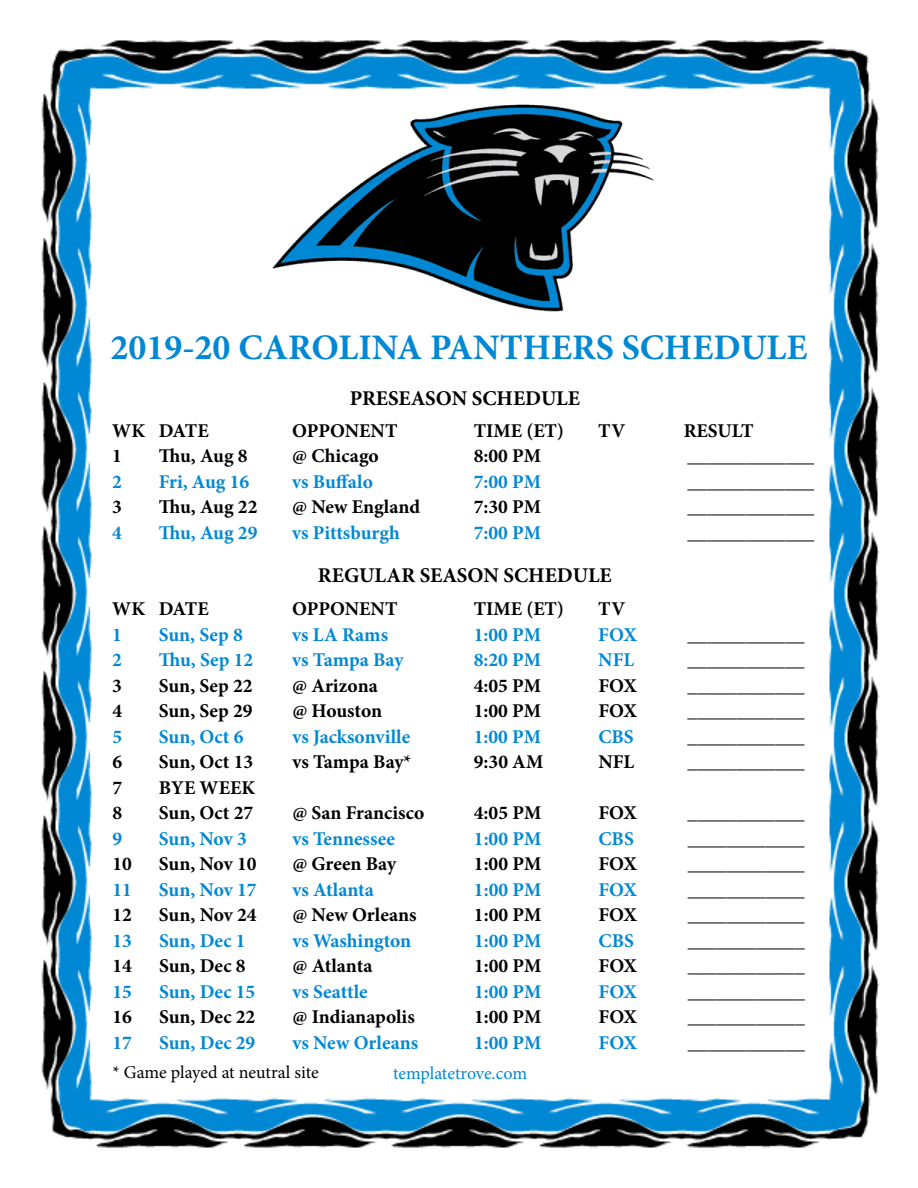
<style>
.page{position:relative;width:918px;height:1188px;background:#fff}
.page>*{position:absolute;margin:0;border:0;box-sizing:border-box;transform-origin:0 0}
.t1{font:700 36px "Minion Pro";color:#0088d4}
.t2{font:700 21px "Minion Pro";color:#000}
.t3{font:700 19.5px "Minion Pro";color:#000}
.t4{font:700 19.5px "Minion Pro";color:#0088d4}
.t5{font:18px "Minion Pro";letter-spacing:-.005em;color:#000}
.t6{font:18px "Minion Pro";letter-spacing:-.005em;color:#0088d4}
</style>
<div class="page">
<img style="left:41px;top:40px;width:839px;height:1108px">
<img style="left:255px;top:99px;width:408px;height:219px">
<h1 class="t1" style="left:110px;top:323px;width:699px">2019-20 CAROLINA PANTHERS SCHEDULE</h1>
<p class="t2" style="left:350px;top:384px;width:232px">PRESEASON SCHEDULE</p>
<p class="t3" style="left:112px;top:417px;width:98px">WK DATE</p>
<p class="t3" style="left:292px;top:417px;width:107px">OPPONENT</p>
<p class="t3" style="left:474px;top:417px;width:92px">TIME (ET)</p>
<p class="t3" style="left:598px;top:417px;width:28px">TV</p>
<p class="t3" style="left:684px;top:417px;width:71px">RESULT</p>
<p class="t3" style="left:112px;top:442px;width:11px">1</p>
<p class="t3" style="left:159px;top:442px;width:90px">Thu, Aug 8</p>
<p class="t3" style="left:292px;top:442px;width:88px">@ Chicago</p>
<p class="t3" style="left:474px;top:442px;width:69px">8:00 PM</p>
<p class="t3" style="left:688px;top:442px;width:128px">_____________</p>
<p class="t4" style="left:112px;top:468px;width:11px">2</p>
<p class="t4" style="left:159px;top:468px;width:92px">Fri, Aug 16</p>
<p class="t4" style="left:292px;top:468px;width:82px">vs Buffalo</p>
<p class="t4" style="left:474px;top:468px;width:69px">7:00 PM</p>
<p class="t3" style="left:688px;top:468px;width:128px">_____________</p>
<p class="t3" style="left:112px;top:493px;width:11px">3</p>
<p class="t3" style="left:159px;top:493px;width:100px">Thu, Aug 22</p>
<p class="t3" style="left:292px;top:493px;width:129px">@ New England</p>
<p class="t3" style="left:474px;top:493px;width:69px">7:30 PM</p>
<p class="t3" style="left:688px;top:493px;width:128px">_____________</p>
<p class="t4" style="left:112px;top:519px;width:11px">4</p>
<p class="t4" style="left:159px;top:519px;width:100px">Thu, Aug 29</p>
<p class="t4" style="left:292px;top:519px;width:109px">vs Pittsburgh</p>
<p class="t4" style="left:474px;top:519px;width:69px">7:00 PM</p>
<p class="t3" style="left:688px;top:519px;width:128px">_____________</p>
<p class="t2" style="left:318px;top:561px;width:295px">REGULAR SEASON SCHEDULE</p>
<p class="t3" style="left:112px;top:595px;width:98px">WK DATE</p>
<p class="t3" style="left:292px;top:595px;width:107px">OPPONENT</p>
<p class="t3" style="left:474px;top:595px;width:92px">TIME (ET)</p>
<p class="t3" style="left:598px;top:595px;width:28px">TV</p>
<p class="t4" style="left:112px;top:621px;width:11px">1</p>
<p class="t4" style="left:159px;top:621px;width:86px">Sun, Sep 8</p>
<p class="t4" style="left:292px;top:621px;width:97px">vs LA Rams</p>
<p class="t4" style="left:474px;top:621px;width:69px">1:00 PM</p>
<p class="t4" style="left:598px;top:621px;width:40px">FOX</p>
<p class="t3" style="left:688px;top:621px;width:118px">____________</p>
<p class="t4" style="left:112px;top:646px;width:11px">2</p>
<p class="t4" style="left:159px;top:646px;width:96px">Thu, Sep 12</p>
<p class="t4" style="left:292px;top:646px;width:113px">vs Tampa Bay</p>
<p class="t4" style="left:474px;top:646px;width:69px">8:20 PM</p>
<p class="t4" style="left:598px;top:646px;width:37px">NFL</p>
<p class="t3" style="left:688px;top:646px;width:118px">____________</p>
<p class="t3" style="left:112px;top:672px;width:11px">3</p>
<p class="t3" style="left:159px;top:672px;width:95px">Sun, Sep 22</p>
<p class="t3" style="left:292px;top:672px;width:87px">@ Arizona</p>
<p class="t3" style="left:474px;top:672px;width:69px">4:05 PM</p>
<p class="t3" style="left:598px;top:672px;width:40px">FOX</p>
<p class="t3" style="left:688px;top:672px;width:118px">____________</p>
<p class="t3" style="left:112px;top:697px;width:11px">4</p>
<p class="t3" style="left:159px;top:697px;width:95px">Sun, Sep 29</p>
<p class="t3" style="left:292px;top:697px;width:91px">@ Houston</p>
<p class="t3" style="left:474px;top:697px;width:69px">1:00 PM</p>
<p class="t3" style="left:598px;top:697px;width:40px">FOX</p>
<p class="t3" style="left:688px;top:697px;width:118px">____________</p>
<p class="t4" style="left:112px;top:723px;width:11px">5</p>
<p class="t4" style="left:159px;top:723px;width:86px">Sun, Oct 6</p>
<p class="t4" style="left:292px;top:723px;width:119px">vs Jacksonville</p>
<p class="t4" style="left:474px;top:723px;width:69px">1:00 PM</p>
<p class="t4" style="left:598px;top:723px;width:37px">CBS</p>
<p class="t3" style="left:688px;top:723px;width:119px">____________</p>
<p class="t3" style="left:112px;top:748px;width:11px">6</p>
<p class="t3" style="left:159px;top:748px;width:96px">Sun, Oct 13</p>
<p class="t3" style="left:292px;top:748px;width:121px">vs Tampa Bay*</p>
<p class="t3" style="left:474px;top:748px;width:71px">9:30 AM</p>
<p class="t3" style="left:598px;top:748px;width:37px">NFL</p>
<p class="t3" style="left:688px;top:748px;width:118px">____________</p>
<p class="t3" style="left:112px;top:774px;width:11px">7</p>
<p class="t3" style="left:159px;top:774px;width:98px">BYE WEEK</p>
<p class="t3" style="left:112px;top:799px;width:11px">8</p>
<p class="t3" style="left:159px;top:799px;width:96px">Sun, Oct 27</p>
<p class="t3" style="left:292px;top:799px;width:133px">@ San Francisco</p>
<p class="t3" style="left:474px;top:799px;width:69px">4:05 PM</p>
<p class="t3" style="left:598px;top:799px;width:40px">FOX</p>
<p class="t3" style="left:688px;top:799px;width:119px">____________</p>
<p class="t4" style="left:112px;top:825px;width:11px">9</p>
<p class="t4" style="left:159px;top:825px;width:89px">Sun, Nov 3</p>
<p class="t4" style="left:292px;top:825px;width:104px">vs Tennessee</p>
<p class="t4" style="left:474px;top:825px;width:69px">1:00 PM</p>
<p class="t4" style="left:598px;top:825px;width:37px">CBS</p>
<p class="t3" style="left:688px;top:825px;width:118px">____________</p>
<p class="t3" style="left:112px;top:850px;width:21px">10</p>
<p class="t3" style="left:159px;top:850px;width:99px">Sun, Nov 10</p>
<p class="t3" style="left:292px;top:850px;width:105px">@ Green Bay</p>
<p class="t3" style="left:474px;top:850px;width:69px">1:00 PM</p>
<p class="t3" style="left:598px;top:850px;width:40px">FOX</p>
<p class="t3" style="left:688px;top:850px;width:119px">____________</p>
<p class="t4" style="left:112px;top:876px;width:21px">11</p>
<p class="t4" style="left:159px;top:876px;width:99px">Sun, Nov 17</p>
<p class="t4" style="left:292px;top:876px;width:83px">vs Atlanta</p>
<p class="t4" style="left:474px;top:876px;width:69px">1:00 PM</p>
<p class="t4" style="left:598px;top:876px;width:40px">FOX</p>
<p class="t3" style="left:688px;top:876px;width:118px">____________</p>
<p class="t3" style="left:112px;top:901px;width:21px">12</p>
<p class="t3" style="left:159px;top:901px;width:99px">Sun, Nov 24</p>
<p class="t3" style="left:292px;top:901px;width:126px">@ New Orleans</p>
<p class="t3" style="left:474px;top:901px;width:69px">1:00 PM</p>
<p class="t3" style="left:598px;top:901px;width:40px">FOX</p>
<p class="t3" style="left:688px;top:901px;width:118px">____________</p>
<p class="t4" style="left:112px;top:927px;width:21px">13</p>
<p class="t4" style="left:159px;top:927px;width:88px">Sun, Dec 1</p>
<p class="t4" style="left:292px;top:927px;width:120px">vs Washington</p>
<p class="t4" style="left:474px;top:927px;width:69px">1:00 PM</p>
<p class="t4" style="left:599px;top:927px;width:37px">CBS</p>
<p class="t3" style="left:688px;top:927px;width:118px">____________</p>
<p class="t3" style="left:113px;top:952px;width:21px">14</p>
<p class="t3" style="left:159px;top:952px;width:88px">Sun, Dec 8</p>
<p class="t3" style="left:293px;top:952px;width:81px">@ Atlanta</p>
<p class="t3" style="left:474px;top:952px;width:69px">1:00 PM</p>
<p class="t3" style="left:599px;top:952px;width:40px">FOX</p>
<p class="t3" style="left:688px;top:952px;width:118px">____________</p>
<p class="t4" style="left:113px;top:978px;width:21px">15</p>
<p class="t4" style="left:159px;top:978px;width:98px">Sun, Dec 15</p>
<p class="t4" style="left:293px;top:978px;width:77px">vs Seattle</p>
<p class="t4" style="left:474px;top:978px;width:69px">1:00 PM</p>
<p class="t4" style="left:599px;top:978px;width:40px">FOX</p>
<p class="t3" style="left:688px;top:978px;width:119px">____________</p>
<p class="t3" style="left:113px;top:1003px;width:21px">16</p>
<p class="t3" style="left:159px;top:1003px;width:98px">Sun, Dec 22</p>
<p class="t3" style="left:293px;top:1003px;width:124px">@ Indianapolis</p>
<p class="t3" style="left:474px;top:1003px;width:69px">1:00 PM</p>
<p class="t3" style="left:599px;top:1003px;width:40px">FOX</p>
<p class="t3" style="left:688px;top:1003px;width:118px">____________</p>
<p class="t4" style="left:113px;top:1029px;width:21px">17</p>
<p class="t4" style="left:159px;top:1029px;width:98px">Sun, Dec 29</p>
<p class="t4" style="left:293px;top:1029px;width:127px">vs New Orleans</p>
<p class="t4" style="left:474px;top:1029px;width:69px">1:00 PM</p>
<p class="t4" style="left:599px;top:1029px;width:40px">FOX</p>
<p class="t3" style="left:688px;top:1029px;width:119px">____________</p>
<p class="t5" style="left:112px;top:1060px;width:208px">* Game played at neutral site</p>
<p class="t6" style="left:393px;top:1061px;width:136px">templatetrove.com</p>
</div>
